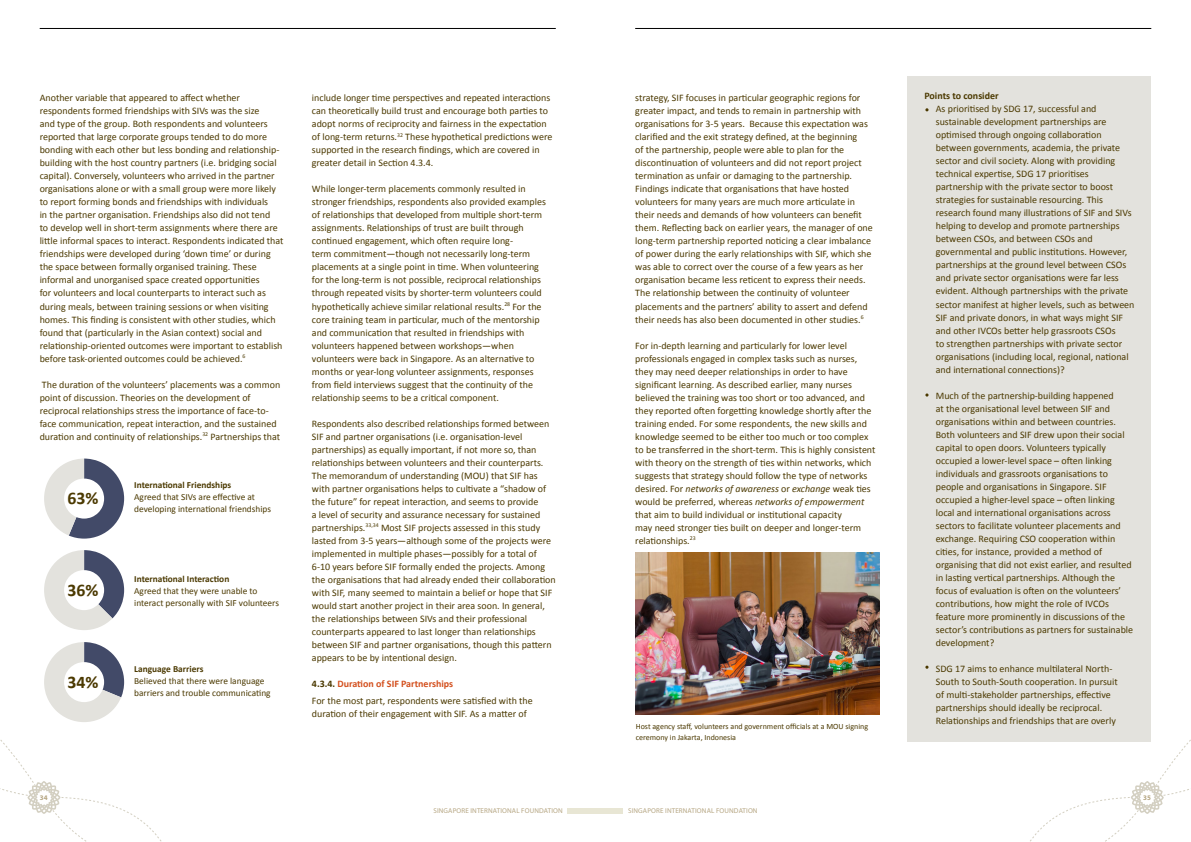
<style>
.page{position:relative;width:1191px;height:842px;background:#fff}
.page>*{position:absolute;margin:0;border:0;box-sizing:border-box;transform-origin:0 0}
.t1{font:700 17.8px "Calibri";color:#4b3900}
.t2{font:10px/13px "Calibri";color:#4b3900}
.t3{font:700 10px "Calibri";color:#4b3900}
.t4{font:9.4px/12.2px "Calibri";color:#4b3900}
.t5{font:700 9.4px "Calibri";color:#4b3900}
.t6{font:8px/11px "Calibri";color:#4b3900}
.t7{font:7px "Myriad Pro";letter-spacing:.02em;color:#b5a581}
.t8{font:700 7px "Myriad Pro";color:#b5a581}
.s1{font-weight:700}
.s2{font-weight:700;color:#d34f1d}
.s3{font-style:italic}
</style>
<div class="page">
<svg style="left:1030px;top:739px;width:161px;height:103px"></svg>
<hr style="left:40px;top:28px;width:516px;height:1px;background:#000">
<hr style="left:635px;top:28px;width:516px;height:1px;background:#000">
<div style="left:567px;top:808px;width:55px;height:6px;background:#e8e6d4"></div>
<div style="left:907px;top:77px;width:244px;height:665px;background:#e3e2dd"></div>
<svg style="left:0;top:642px;width:162px;height:200px"></svg>
<svg style="left:44px;top:550px;width:80px;height:80px"></svg>
<svg style="left:44px;top:459px;width:80px;height:80px"></svg>
<img style="left:635px;top:553px;width:244px;height:161px">
<p class="t2" style="left:40px;top:92px;width:245px">Another variable that appeared to affect whether respondents formed friendships with SIVs was the size<br>and type of the group. Both respondents and volunteers reported that large corporate groups tended to do more bonding with each other but less bonding and relationship&shy;building with the host country partners (i.e. bridging social capital). Conversely, volunteers who arrived in the partner organisations alone or with a small group were more likely to report forming bonds and friendships with individuals<br>in the partner organisation. Friendships also did not tend<br>to develop well in short-term assignments where there are little informal spaces to interact. Respondents indicated that friendships were developed during ‘down time’ or during the space between formally organised training. These informal and unorganised space created opportunities<br>for volunteers and local counterparts to interact such as during meals, between training sessions or when visiting homes. This finding is consistent with other studies, which found that (particularly in the Asian context) social and relationship-oriented outcomes were important to establish before task-oriented outcomes could be achieved.<sup>6</sup></p>
<p class="t2" style="left:40px;top:378px;width:242px">The duration of the volunteers’ placements was a common point of discussion. Theories on the development of reciprocal relationships stress the importance of face-to&shy;face communication, repeat interaction, and the sustained duration and continuity of relationships.<sup>32</sup> Partnerships that</p>
<h1 class="t1" style="left:67px;top:487px;width:32px">63%</h1>
<h1 class="t1" style="left:67px;top:579px;width:32px">36%</h1>
<h1 class="t1" style="left:67px;top:671px;width:32px">34%</h1>
<p class="t5" style="left:134px;top:479px;width:99px">International Friendships</p>
<p class="t4" style="left:134px;top:491px;width:138px">Agreed that SIVs are effective at developing international friendships</p>
<p class="t5" style="left:134px;top:573px;width:97px">International Interaction</p>
<p class="t4" style="left:134px;top:585px;width:146px">Agreed that they were unable to interact personally with SIF volunteers</p>
<p class="t5" style="left:134px;top:663px;width:71px">Language Barriers</p>
<p class="t4" style="left:134px;top:675px;width:138px">Believed that there were language barriers and trouble communicating</p>
<p class="t2" style="left:312px;top:92px;width:242px">include longer time perspectives and repeated interactions can theoretically build trust and encourage both parties to adopt norms of reciprocity and fairness in the expectation of long-term returns.<sup>32</sup> These hypothetical predictions were supported in the research findings, which are covered in greater detail in Section 4.3.4.</p>
<p class="t2" style="left:312px;top:183px;width:236px">While longer-term placements commonly resulted in stronger friendships, respondents also provided examples of relationships that developed from multiple short-term assignments. Relationships of trust are built through continued engagement, which often require long-<br>term commitment—though not necessarily long-term placements at a single point in time. When volunteering for the long-term is not possible, reciprocal relationships through repeated visits by shorter-term volunteers could hypothetically achieve similar relational results.<sup>28</sup> For the core training team in particular, much of the mentorship and communication that resulted in friendships with volunteers happened between workshops—when volunteers were back in Singapore. As an alternative to months or year-long volunteer assignments, responses from field interviews suggest that the continuity of the relationship seems to be a critical component.</p>
<p class="t2" style="left:312px;top:417px;width:245px">Respondents also described relationships formed between SIF and partner organisations (i.e. organisation-level partnerships) as equally important, if not more so, than relationships between volunteers and their counterparts.<br>The memorandum of understanding (MOU) that SIF has with partner organisations helps to cultivate a “shadow of the future” for repeat interaction, and seems to provide<br>a level of security and assurance necessary for sustained partnerships.<sup>33,34</sup> Most SIF projects assessed in this study lasted from 3-5 years—although some of the projects were implemented in multiple phases—possibly for a total of 6-10 years before SIF formally ended the projects. Among the organisations that had already ended their collaboration with SIF, many seemed to maintain a belief or hope that SIF would start another project in their area soon. In general, the relationships between SIVs and their professional counterparts appeared to last longer than relationships between SIF and partner organisations, though this pattern appears to be by intentional design.</p>
<p class="t2" style="left:312px;top:675px;width:222px;line-height:17px"><span class="s1">4.3.4.</span> <span class="s2">Duration of SIF Partnerships<br></span>For the most part, respondents were satisfied with the</p>
<p class="t2" style="left:312px;top:707px;width:216px">duration of their engagement with SIF. As a matter of</p>
<p class="t2" style="left:635px;top:92px;width:239px">strategy, SIF focuses in particular geographic regions for greater impact, and tends to remain in partnership with organisations for 3-5 years. Because this expectation was clarified and the exit strategy defined, at the beginning<br>of the partnership, people were able to plan for the discontinuation of volunteers and did not report project termination as unfair or damaging to the partnership.<br>Findings indicate that organisations that have hosted volunteers for many years are much more articulate in their needs and demands of how volunteers can benefit them. Reflecting back on earlier years, the manager of one long-term partnership reported noticing a clear imbalance of power during the early relationships with SIF, which she was able to correct over the course of a few years as her organisation became less reticent to express their needs.<br>The relationship between the continuity of volunteer placements and the partners’ ability to assert and defend their needs has also been documented in other studies.<sup>6</sup></p>
<p class="t2" style="left:635px;top:339px;width:242px">For in-depth learning and particularly for lower level professionals engaged in complex tasks such as nurses, they may need deeper relationships in order to have significant learning. As described earlier, many nurses believed the training was too short or too advanced, and they reported often forgetting knowledge shortly after the training ended. For some respondents, the new skills and knowledge seemed to be either too much or too complex to be transferred in the short-term. This is highly consistent with theory on the strength of ties within networks, which suggests that strategy should follow the type of networks desired. For <span class="s3">networks of awareness</span> or <span class="s3">exchange</span> weak ties would be preferred, whereas <span class="s3">networks of empowerment </span>that aim to build individual or institutional capacity<br>may need stronger ties built on deeper and longer-term relationships.<sup>23</sup></p>
<p class="t6" style="left:636px;top:721px;width:234px">Host agency staff, volunteers and government officials at a MOU signing ceremony in Jakarta, Indonesia</p>
<p class="t3" style="left:924px;top:90px;width:76px">Points to consider</p>
<p class="t2" style="left:935px;top:103px;width:200px">As prioritised by SDG 17, successful and sustainable development partnerships are optimised through ongoing collaboration between governments, academia, the private sector and civil society. Along with providing technical expertise, SDG 17 prioritises partnership with the private sector to boost strategies for sustainable resourcing. This research found many illustrations of SIF and SIVs helping to develop and promote partnerships between CSOs, and between CSOs and governmental and public institutions. However, partnerships at the ground level between CSOs and private sector organisations were far less evident. Although partnerships with the private sector manifest at higher levels, such as between SIF and private donors, in what ways might SIF and other IVCOs better help grassroots CSOs<br>to strengthen partnerships with private sector organisations (including local, regional, national and international connections)?</p>
<p class="t2" style="left:935px;top:389px;width:199px">Much of the partnership-building happened<br>at the organisational level between SIF and organisations within and between countries.<br>Both volunteers and SIF drew upon their social capital to open doors. Volunteers typically occupied a lower-level space – often linking individuals and grassroots organisations to people and organisations in Singapore. SIF occupied a higher-level space – often linking local and international organisations across sectors to facilitate volunteer placements and exchange. Requiring CSO cooperation within cities, for instance, provided a method of organising that did not exist earlier, and resulted in lasting vertical partnerships. Although the focus of evaluation is often on the volunteers’ contributions, how might the role of IVCOs feature more prominently in discussions of the sector’s contributions as partners for sustainable development?</p>
<p class="t2" style="left:935px;top:662px;width:183px">SDG 17 aims to enhance multilateral North-South to South-South cooperation. In pursuit of multi-stakeholder partnerships, effective partnerships should ideally be reciprocal.<br>Relationships and friendships that are overly</p>
<p class="t8" style="left:40px;top:793px;width:9px">34</p>
<p class="t8" style="left:1143px;top:793px;width:9px">35</p>
<p class="t7" style="left:433px;top:807px;width:131px">SINGAPORE INTERNATIONAL FOUNDATION</p>
<p class="t7" style="left:628px;top:807px;width:131px">SINGAPORE INTERNATIONAL FOUNDATION</p>
</div>
